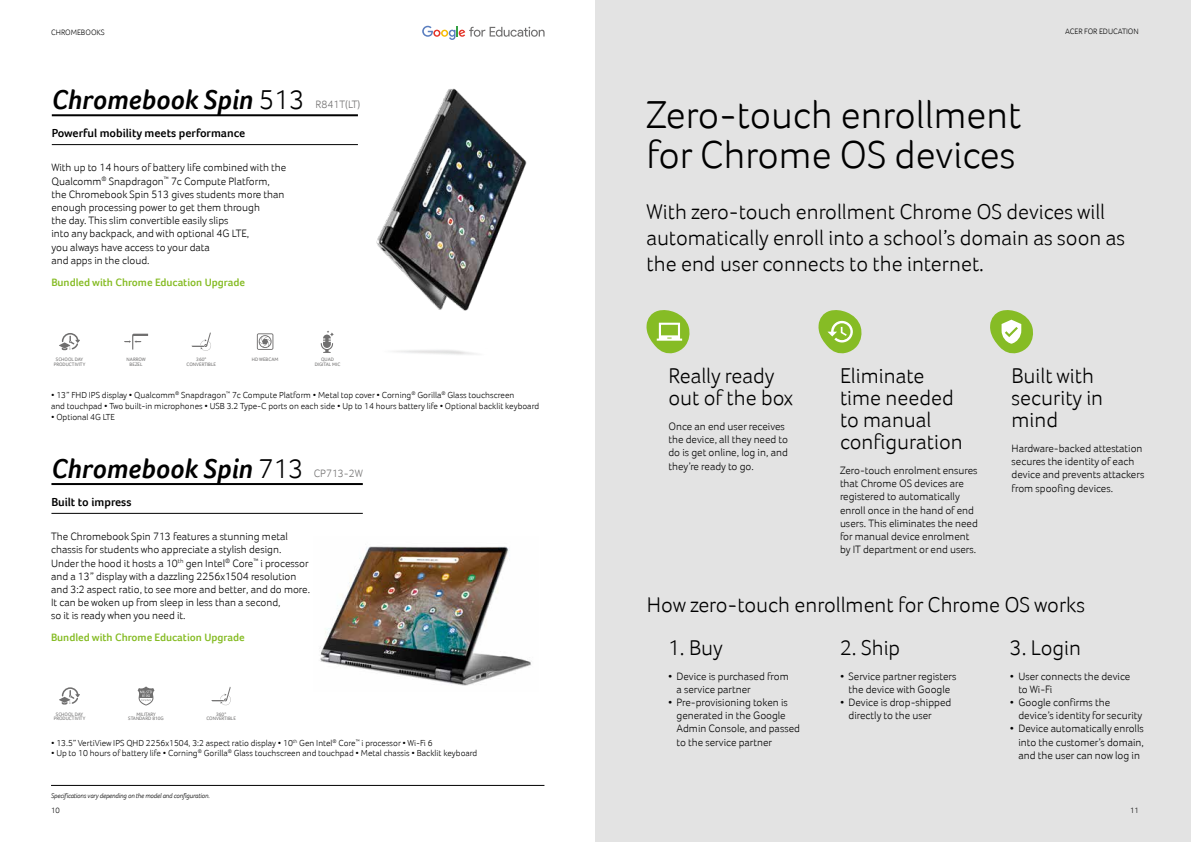
<style>
.page{position:relative;width:1191px;height:842px;background:#fff}
.page>*{position:absolute;margin:0;border:0;box-sizing:border-box;transform-origin:0 0}
.t1{font:300 40px/40px "Acer Foco";color:#000}
.t2{font:italic 600 28px "Acer Foco";color:#000}
.t3{font:300 22px/22px "Acer Foco";color:#000}
.t4{font:600 12px "Acer Foco";color:#000}
.t5{font:300 11px/13.2px "Acer Foco";color:#000}
.t6{font:600 11px "Acer Foco";color:#86bc25}
.t7{font:300 11px "Acer Foco";color:#706f6f}
.t8{font:300 9px/10.8px "Acer Foco";color:#000}
.t9{font:300 8px "Acer Foco";color:#000}
.t10{font:italic 300 7px "Acer Foco";letter-spacing:-.01em;color:#000}
.t11{font:5px/4.9px "Acer Foco";color:#706f6f;text-align:center}
.s1{font-weight:300;font-style:normal}
</style>
<div class="page">
<hr style="left:51px;top:785px;width:493px;height:1px;background:#000">
<div style="left:595px;top:0;width:596px;height:842px;background:#e3e3e3"></div>
<svg style="left:990px;top:310px;width:43px;height:44px"></svg>
<svg style="left:646px;top:310px;width:44px;height:44px"></svg>
<svg style="left:818px;top:310px;width:44px;height:44px"></svg>
<svg style="left:422px;top:26px;width:122px;height:14px"></svg>
<svg style="left:59px;top:333px;width:21px;height:18px"></svg>
<svg style="left:124px;top:334px;width:24px;height:16px"></svg>
<svg style="left:192px;top:332px;width:19px;height:19px"></svg>
<svg style="left:257px;top:333px;width:16px;height:17px"></svg>
<svg style="left:321px;top:330px;width:13px;height:23px"></svg>
<svg style="left:59px;top:687px;width:21px;height:18px"></svg>
<svg style="left:138px;top:686px;width:16px;height:19px"></svg>
<svg style="left:211px;top:687px;width:20px;height:18px"></svg>
<img style="left:339px;top:88px;width:188px;height:267px">
<hr style="left:52px;top:114px;width:306px;height:2px;background:#000">
<hr style="left:52px;top:144px;width:306px;height:1px;background:#000">
<img style="left:320px;top:546px;width:211px;height:140px">
<hr style="left:51px;top:483px;width:312px;height:2px;background:#000">
<hr style="left:51px;top:513px;width:312px;height:1px;background:#000">
<p class="t9" style="left:51px;top:27px;width:55px">CHROMEBOOKS</p>
<h2 class="t2" style="left:52px;top:83px;width:254px">Chromebook Spin <span class="s1">513</span></h2>
<p class="t7" style="left:315px;top:98px;width:46px">R841T(LT)</p>
<p class="t4" style="left:52px;top:126px;width:195px">Powerful mobility meets performance</p>
<p class="t5" style="left:51px;top:161px;width:236px">With up to 14 hours of battery life combined with the Qualcomm<sup>®</sup> Snapdragon<sup>™</sup> 7c Compute Platform, the Chromebook Spin 513 gives students more than enough processing power to get them through<br>the day. This slim convertible easily slips<br>into any backpack, and with optional 4G LTE,<br>you always have access to your data<br>and apps in the cloud.</p>
<p class="t6" style="left:51px;top:275px;width:195px">Bundled with Chrome Education Upgrade</p>
<p class="t11" style="left:54px;top:357px;width:33px">SCHOOL DAY<br>PRODUCTIVITY</p>
<p class="t11" style="left:127px;top:357px;width:21px">NARROW<br>BEZEL</p>
<p class="t11" style="left:187px;top:357px;width:31px">360°<br>CONVERTIBLE</p>
<p class="t11" style="left:252px;top:357px;width:28px">HD WEBCAM</p>
<p class="t11" style="left:315px;top:357px;width:27px">QUAD<br>DIGITAL MIC</p>
<p class="t8" style="left:51px;top:389px;width:489px">• 13” FHD IPS display • Qualcomm<sup>®</sup> Snapdragon<sup>™</sup> 7c Compute Platform • Metal top cover • Corning<sup>®</sup> Gorilla<sup>®</sup> Glass touchscreen<br>and touchpad • Two built-in microphones • USB 3.2 Type-C ports on each side • Up to 14 hours battery life • Optional backlit keyboard</p>
<p class="t8" style="left:51px;top:411px;width:65px">• Optional 4G LTE</p>
<h2 class="t2" style="left:51px;top:452px;width:254px">Chromebook Spin <span class="s1">713</span></h2>
<p class="t7" style="left:314px;top:467px;width:51px">CP713-2W</p>
<p class="t4" style="left:51px;top:495px;width:82px">Built to impress</p>
<p class="t5" style="left:51px;top:530px;width:260px">The Chromebook Spin 713 features a stunning metal chassis for students who appreciate a stylish design.<br>Under the hood it hosts a 10<sup>th</sup> gen Intel<sup>®</sup> Core<sup>™</sup> i processor and a 13” display with a dazzling 2256x1504 resolution and 3:2 aspect ratio, to see more and better, and do more.<br>It can be woken up from sleep in less than a second,<br>so it is ready when you need it.</p>
<p class="t6" style="left:51px;top:631px;width:195px">Bundled with Chrome Education Upgrade</p>
<p class="t11" style="left:54px;top:711px;width:33px">SCHOOL DAY<br>PRODUCTIVITY</p>
<p class="t11" style="left:128px;top:711px;width:37px">MILITARY<br>STANDARD 810G</p>
<p class="t11" style="left:206px;top:711px;width:31px">360°<br>CONVERTIBLE</p>
<p class="t8" style="left:51px;top:737px;width:383px">• 13.5” VertiView IPS QHD 2256x1504, 3:2 aspect ratio display • 10<sup>th</sup> Gen Intel<sup>®</sup> Core<sup>™</sup> i processor • Wi-Fi 6</p>
<p class="t8" style="left:51px;top:748px;width:428px">• Up to 10 hours of battery life • Corning<sup>®</sup> Gorilla<sup>®</sup> Glass touchscreen and touchpad • Metal chassis • Backlit keyboard</p>
<p class="t10" style="left:51px;top:792px;width:160px">Specifications vary depending on the model and configuration.</p>
<p class="t9" style="left:51px;top:805px;width:10px">10</p>
<p class="t9" style="left:1065px;top:27px;width:75px">ACER FOR EDUCATION</p>
<h1 class="t1" style="left:646px;top:94px;width:376px">Zero-touch enrollment for Chrome OS devices</h1>
<h3 class="t3" style="left:646px;top:198px;width:480px;line-height:26.4px">With zero-touch enrollment Chrome OS devices will automatically enroll into a school’s domain as soon as the end user connects to the internet.</h3>
<h3 class="t3" style="left:668px;top:365px;width:126px">Really ready out of the box</h3>
<p class="t5" style="left:668px;top:419px;width:121px">Once an end user receives the device, all they need to do is get online, log in, and they’re ready to go.</p>
<h3 class="t3" style="left:840px;top:365px;width:124px">Eliminate time needed to manual configuration</h3>
<p class="t5" style="left:840px;top:463px;width:139px">Zero-touch enrolment ensures that Chrome OS devices are registered to automatically enroll once in the hand of end users. This eliminates the need for manual device enrolment by IT department or end users.</p>
<h3 class="t3" style="left:1011px;top:365px;width:93px">Built with security in mind</h3>
<p class="t5" style="left:1011px;top:441px;width:134px">Hardware-backed attestation secures the identity of each device and prevents attackers from spoofing devices.</p>
<h3 class="t3" style="left:647px;top:594px;width:440px">How zero-touch enrollment for Chrome OS works</h3>
<h3 class="t3" style="left:668px;top:636px;width:56px">1. Buy</h3>
<p class="t5" style="left:676px;top:669px;width:114px;text-indent:-9px">• Device is purchased from a service partner</p>
<p class="t5" style="left:676px;top:696px;width:125px;text-indent:-9px">• Pre-provisioning token is generated in the Google<br>Admin Console, and passed to the service partner</p>
<h3 class="t3" style="left:840px;top:636px;width:62px">2. Ship</h3>
<p class="t5" style="left:840px;top:669px;width:118px;text-align:center">• Service partner registers the device with Google</p>
<p class="t5" style="left:848px;top:696px;width:104px;text-indent:-9px">• Device is drop-shipped directly to the user</p>
<h3 class="t3" style="left:1010px;top:636px;width:73px">3. Login</h3>
<p class="t5" style="left:1018px;top:669px;width:113px;text-indent:-9px">• User connects the device to Wi-Fi</p>
<p class="t5" style="left:1018px;top:696px;width:125px;text-indent:-9px">• Google confirms the device’s identity for security</p>
<p class="t5" style="left:1018px;top:722px;width:127px;text-align:justify;text-indent:-9px">• Device automatically enrolls into the customer’s domain, and the user can now log in</p>
<p class="t9" style="left:1130px;top:805px;width:10px">11</p>
</div>
